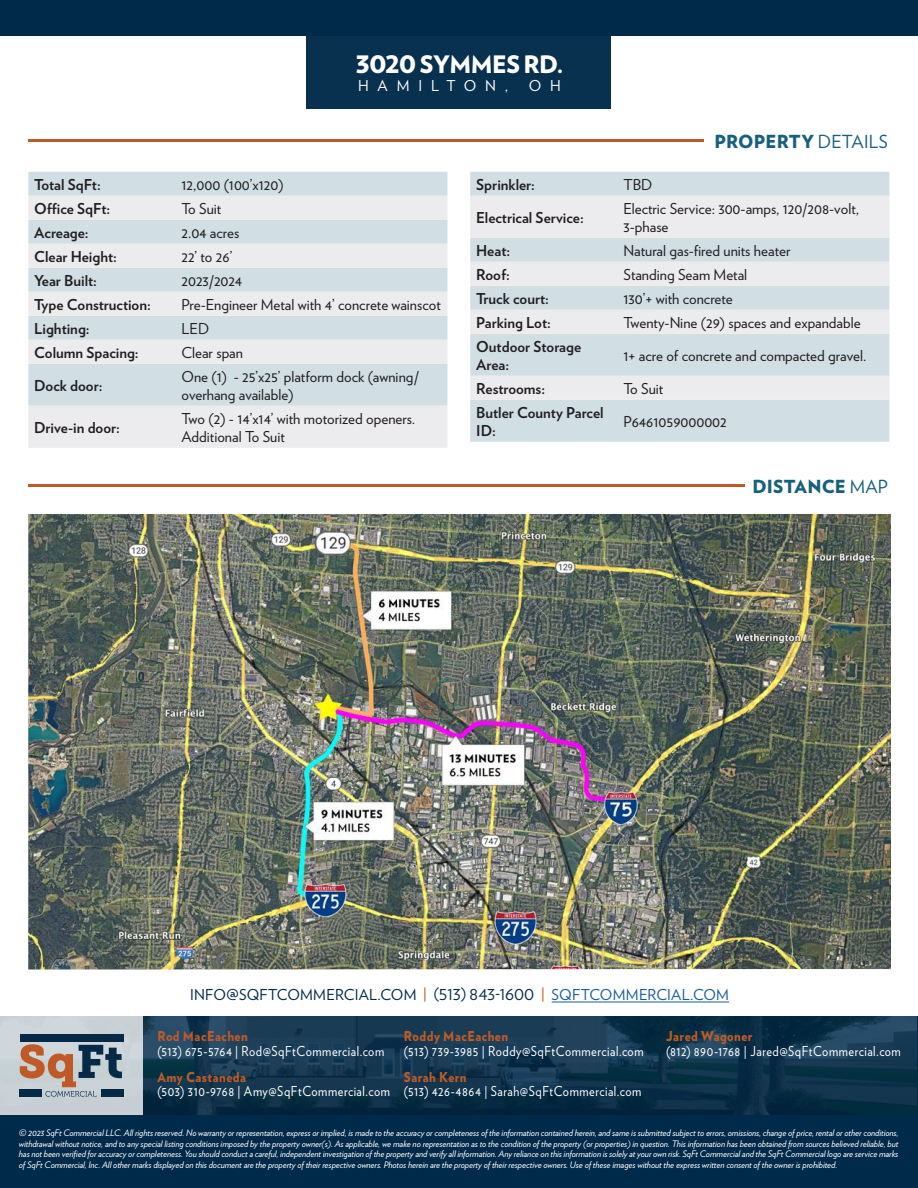
<style>
.page{position:relative;width:918px;height:1188px;background:#fff}
.page>*{position:absolute;margin:0;border:0;box-sizing:border-box;transform-origin:0 0}
.t1{font:900 24px "Verlag";letter-spacing:-.02em;color:#fff}
.t2{font:900 18px "Verlag";letter-spacing:.01em;color:#17607d}
.SqFt_Table_Body_1{font:15px/18px "Verlag";color:#231f20}
.SqFt_Table_Body_1-2{font:700 15px/18px "Verlag";color:#231f20}
.t3{font:15px "Verlag";letter-spacing:.01em;color:#002a4a}
.t4{font:15px "Verlag";letter-spacing:.59em;color:#fff}
.t5{font:13.65px "Verlag";letter-spacing:.04em;color:#fff;scale:.9 1}
.t6{font:900 13.65px "Verlag";letter-spacing:.04em;color:#c05b27;scale:.9 1}
.t7{font:italic 9px/10.5px "Verlag";letter-spacing:-.01em;color:#fff;text-align:justify}
.s1{font-weight:400}
.s2{color:#c05b27}
.s3{color:#175d9e}
</style>
<div class="page">
<hr style="left:552px;top:1002px;width:177px;height:1px;background:#175d9e">
<svg style="left:143px;top:1016px;width:774px;height:99px;background:#11354d"></svg>
<hr style="left:917px;top:1016px;width:1px;height:99px;background:#002a4a">
<div style="left:0;top:1016px;width:143px;height:99px;background:#c9d1d5"></div>
<div style="left:101px;top:1089px;width:22px;height:8px;background:#062948"></div>
<div style="left:20px;top:1035px;width:103px;height:7px;background:#062948"></div>
<svg style="left:20px;top:1044px;width:102px;height:53px"></svg>
<div style="left:0;top:1115px;width:918px;height:73px;background:#002a4a"></div>
<div style="left:307px;top:35px;width:304px;height:74px;background:#08304f"></div>
<div style="left:0;top:0;width:918px;height:35px;background:#002a4a"></div>
<hr style="left:28px;top:139px;width:675px;height:3px;background:#c05b27">
<img style="left:28px;top:514px;width:863px;height:455px">
<hr style="left:28px;top:484px;width:717px;height:3px;background:#c05b27">
<div style="left:28px;top:172px;width:419px;height:24px;background:#d1dfe5"></div>
<svg style="left:28px;top:196px;width:419px;height:252px;background:#e0e6ea"></svg>
<div style="left:470px;top:172px;width:419px;height:270px;background:#d1dfe5"></div>
<svg style="left:470px;top:196px;width:419px;height:204px;background:#e0e6ea"></svg>
<p class="t1" style="left:355px;top:44px;width:210px">3020 SYMMES RD.</p>
<p class="t4" style="left:358px;top:74px;width:152px">HAMILTON,</p>
<p class="t4" style="left:529px;top:74px;width:34px">O H</p>
<p class="t2" style="left:715px;top:126px;width:175px">PROPERTY <span class="s1">DETAILS</span></p>
<p class="SqFt_Table_Body_1-2" style="left:34px;top:175px;width:68px">Total SqFt:</p>
<p class="SqFt_Table_Body_1" style="left:182px;top:175px;width:103px">12,000 (100’x120)</p>
<p class="SqFt_Table_Body_1-2" style="left:34px;top:199px;width:77px">Office SqFt:</p>
<p class="SqFt_Table_Body_1" style="left:182px;top:199px;width:41px">To Suit</p>
<p class="SqFt_Table_Body_1-2" style="left:34px;top:223px;width:56px">Acreage:</p>
<p class="SqFt_Table_Body_1" style="left:182px;top:223px;width:59px">2.04 acres</p>
<p class="SqFt_Table_Body_1-2" style="left:34px;top:247px;width:84px">Clear Height:</p>
<p class="SqFt_Table_Body_1" style="left:182px;top:247px;width:52px">22’ to 26’</p>
<p class="SqFt_Table_Body_1-2" style="left:34px;top:271px;width:64px">Year Built:</p>
<p class="SqFt_Table_Body_1" style="left:182px;top:271px;width:62px">2023/2024</p>
<p class="SqFt_Table_Body_1-2" style="left:34px;top:295px;width:118px">Type Construction:</p>
<p class="SqFt_Table_Body_1" style="left:182px;top:295px;width:261px">Pre-Engineer Metal with 4’ concrete wainscot</p>
<p class="SqFt_Table_Body_1-2" style="left:34px;top:319px;width:57px">Lighting:</p>
<p class="SqFt_Table_Body_1" style="left:182px;top:319px;width:29px">LED</p>
<p class="SqFt_Table_Body_1-2" style="left:34px;top:343px;width:106px">Column Spacing:</p>
<p class="SqFt_Table_Body_1" style="left:182px;top:343px;width:63px">Clear span</p>
<p class="SqFt_Table_Body_1-2" style="left:34px;top:376px;width:70px">Dock door:</p>
<p class="SqFt_Table_Body_1" style="left:182px;top:367px;width:239px">One (1) - 25’x25’ platform dock (awning/ overhang available)</p>
<p class="SqFt_Table_Body_1-2" style="left:34px;top:418px;width:87px">Drive-in door:</p>
<p class="SqFt_Table_Body_1" style="left:182px;top:409px;width:235px">Two (2) - 14’x14’ with motorized openers.<br>Additional To Suit</p>
<p class="SqFt_Table_Body_1-2" style="left:476px;top:175px;width:60px">Sprinkler:</p>
<p class="SqFt_Table_Body_1" style="left:623px;top:175px;width:30px">TBD</p>
<p class="SqFt_Table_Body_1-2" style="left:476px;top:208px;width:109px">Electrical Service:</p>
<p class="SqFt_Table_Body_1" style="left:623px;top:199px;width:237px">Electric Service: 300-amps, 120/208-volt,<br>3-phase</p>
<p class="SqFt_Table_Body_1-2" style="left:476px;top:241px;width:35px">Heat:</p>
<p class="SqFt_Table_Body_1" style="left:623px;top:241px;width:168px">Natural gas-fired units heater</p>
<p class="SqFt_Table_Body_1-2" style="left:476px;top:265px;width:35px">Roof:</p>
<p class="SqFt_Table_Body_1" style="left:623px;top:265px;width:125px">Standing Seam Metal</p>
<p class="SqFt_Table_Body_1-2" style="left:476px;top:289px;width:74px">Truck court:</p>
<p class="SqFt_Table_Body_1" style="left:623px;top:289px;width:111px">130’+ with concrete</p>
<p class="SqFt_Table_Body_1-2" style="left:476px;top:313px;width:76px">Parking Lot:</p>
<p class="SqFt_Table_Body_1" style="left:623px;top:313px;width:239px">Twenty-Nine (29) spaces and expandable</p>
<p class="SqFt_Table_Body_1-2" style="left:476px;top:337px;width:106px">Outdoor Storage<br>Area:</p>
<p class="SqFt_Table_Body_1" style="left:623px;top:346px;width:244px">1+ acre of concrete and compacted gravel.</p>
<p class="SqFt_Table_Body_1-2" style="left:476px;top:379px;width:70px">Restrooms:</p>
<p class="SqFt_Table_Body_1" style="left:623px;top:379px;width:41px">To Suit</p>
<p class="SqFt_Table_Body_1-2" style="left:476px;top:403px;width:129px">Butler County Parcel<br>ID:</p>
<p class="SqFt_Table_Body_1" style="left:623px;top:412px;width:105px">P6461059000002</p>
<p class="t2" style="left:752px;top:471px;width:137px">DISTANCE <span class="s1">MAP</span></p>
<h3 class="t3" style="left:190px;top:984px;width:541px">INFO@SQFTCOMMERCIAL.COM <span class="s2">|</span> (513) 843-1600 <span class="s2">|</span> <span class="s3">SQFTCOMMERCIAL.COM</span></h3>
<h3 class="t6" style="left:157px;top:1025px;width:102px">Rod MacEachen</h3>
<h3 class="t5" style="left:157px;top:1041px;width:254px">(513) 675-5764 | Rod@SqFtCommercial.com</h3>
<h3 class="t6" style="left:157px;top:1065px;width:100px">Amy Castaneda</h3>
<h3 class="t5" style="left:157px;top:1081px;width:260px">(503) 310-9768 | Amy@SqFtCommercial.com</h3>
<h3 class="t6" style="left:404px;top:1025px;width:117px">Roddy MacEachen</h3>
<h3 class="t5" style="left:404px;top:1041px;width:268px">(513) 739-3985 | Roddy@SqFtCommercial.com</h3>
<h3 class="t6" style="left:404px;top:1065px;width:71px">Sarah Kern</h3>
<h3 class="t5" style="left:404px;top:1081px;width:265px">(513) 426-4864 | Sarah@SqFtCommercial.com</h3>
<h3 class="t6" style="left:666px;top:1025px;width:98px">Jared Wagoner</h3>
<h3 class="t5" style="left:666px;top:1041px;width:262px">(812) 890-1768 | Jared@SqFtCommercial.com</h3>
<p class="t7" style="left:19px;top:1127px;width:881px">© 2023 SqFt Commercial LLC. All rights reserved. No warranty or representation, express or implied, is made to the accuracy or completeness of the information contained herein, and same is submitted subject to errors, omissions, change of price, rental or other conditions, withdrawal without notice, and to any special listing conditions imposed by the property owner(s). As applicable, we make no representation as to the condition of the property (or properties) in question. This information has been obtained from sources believed reliable, but has not been verified for accuracy or completeness. You should conduct a careful, independent investigation of the property and verify all information. Any reliance on this information is solely at your own risk. SqFt Commercial and the SqFt Commercial logo are service marks of SqFt Commercial, Inc. All other marks displayed on this document are the property of their respective owners. Photos herein are the property of their respective owners. Use of these images without the express written consent of the owner is prohibited.</p>
</div>
